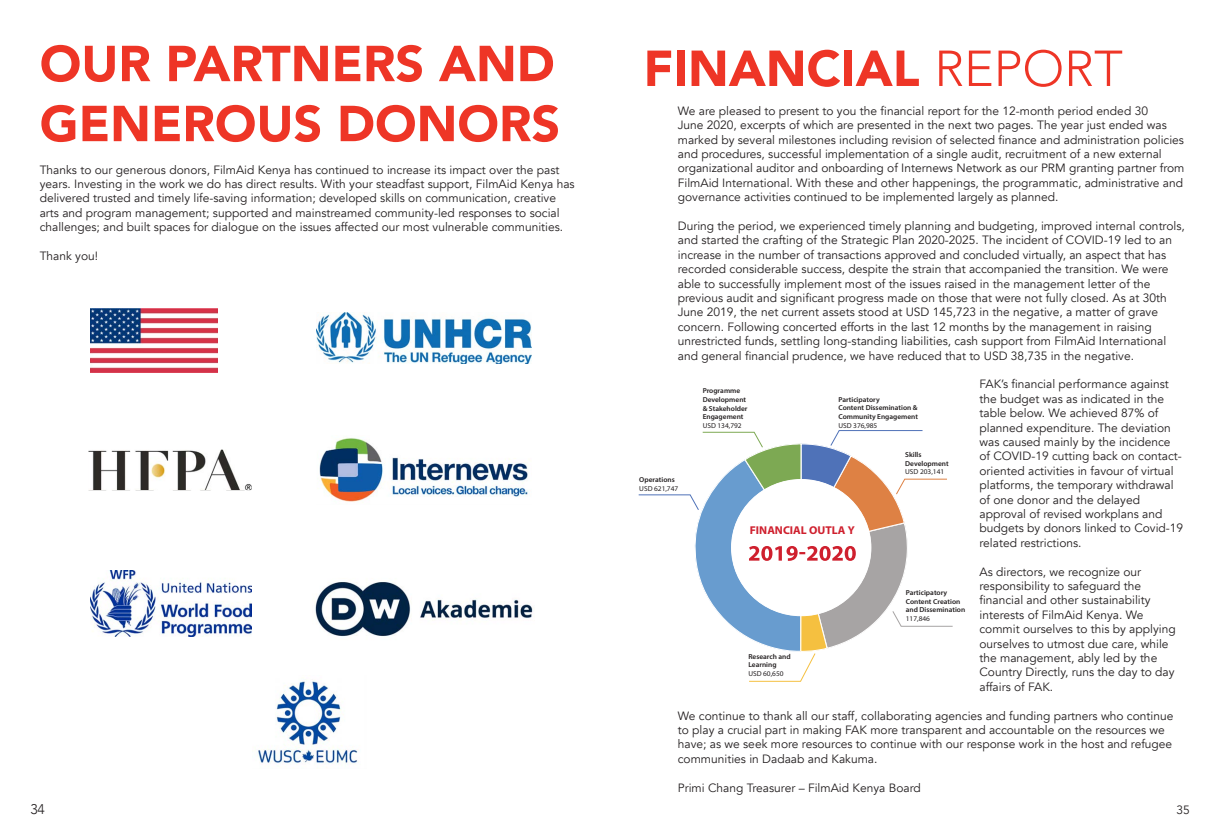
<style>
.page{position:relative;width:1215px;height:828px;background:#fff}
.page>*{position:absolute;margin:0;border:0;box-sizing:border-box;transform-origin:0 0}
.t1{font:900 50px "Avenir";color:#ee3526}
.t2{font:300 14px "Avenir";color:#231f20}
.t3{font:12px/14.4px "Avenir";color:#231f20}
.t4{font:700 11.4px "Myriad Pro";color:#cf202e}
.t5{font:600 7.2px/8.6px "Myriad Pro";color:#231f20}
.t6{font:7.2px "Myriad Pro";color:#231f20}
.s1{font-weight:300}
</style>
<div class="page">
<img style="left:90px;top:308px;width:128px;height:65px">
<img style="left:317px;top:312px;width:214px;height:52px">
<img style="left:319px;top:438px;width:209px;height:64px">
<img style="left:258px;top:681px;width:101px;height:83px">
<img style="left:88px;top:450px;width:163px;height:40px">
<img style="left:90px;top:571px;width:161px;height:66px">
<img style="left:315px;top:582px;width:218px;height:55px">
<svg style="left:638px;top:430px;width:315px;height:252px"></svg>
<p class="t1" style="left:40px;top:21px;width:516px">OUR PARTNERS AND</p>
<p class="t1" style="left:40px;top:81px;width:522px">GENEROUS DONORS</p>
<p class="t3" style="left:40px;top:162px;width:536px">Thanks to our generous donors, FilmAid Kenya has continued to increase its impact over the past years. Investing in the work we do has direct results. With your steadfast support, FilmAid Kenya has delivered trusted and timely life-saving information; developed skills on communication, creative arts and program management; supported and mainstreamed community-led responses to social challenges; and built spaces for dialogue on the issues affected our most vulnerable communities.</p>
<p class="t3" style="left:40px;top:249px;width:60px">Thank you!</p>
<p class="t1" style="left:643px;top:26px;width:481px">FINANCIAL <span class="s1">REPORT</span></p>
<p class="t3" style="left:677px;top:104px;width:508px">We are pleased to present to you the financial report for the 12-month period ended 30<br>June 2020, excerpts of which are presented in the next two pages. The year just ended was marked by several milestones including revision of selected finance and administration policies and procedures, successful implementation of a single audit, recruitment of a new external organizational auditor and onboarding of Internews Network as our PRM granting partner from FilmAid International. With these and other happenings, the programmatic, administrative and governance activities continued to be implemented largely as planned.</p>
<p class="t3" style="left:677px;top:219px;width:508px">During the period, we experienced timely planning and budgeting, improved internal controls, and started the crafting of the Strategic Plan 2020-2025. The incident of COVID-19 led to an increase in the number of transactions approved and concluded virtually, an aspect that has recorded considerable success, despite the strain that accompanied the transition. We were able to successfully implement most of the issues raised in the management letter of the previous audit and significant progress made on those that were not fully closed. As at 30th June 2019, the net current assets stood at USD 145,723 in the negative, a matter of grave concern. Following concerted efforts in the last 12 months by the management in raising unrestricted funds, settling long-standing liabilities, cash support from FilmAid International and general financial prudence, we have reduced that to USD 38,735 in the negative.</p>
<p class="t3" style="left:979px;top:377px;width:205px">FAK’s financial performance against the budget was as indicated in the table below. We achieved 87% of planned expenditure. The deviation was caused mainly by the incidence of COVID-19 cutting back on contact&shy;oriented activities in favour of virtual platforms, the temporary withdrawal of one donor and the delayed approval of revised workplans and budgets by donors linked to Covid-19 related restrictions.</p>
<p class="t3" style="left:979px;top:564px;width:198px">As directors, we recognize our responsibility to safeguard the financial and other sustainability interests of FilmAid Kenya. We commit ourselves to this by applying ourselves to utmost due care, while the management, ably led by the<br>Country Directly, runs the day to day affairs of FAK.</p>
<p class="t3" style="left:677px;top:708px;width:497px">We continue to thank all our staff, collaborating agencies and funding partners who continue to play a crucial part in making FAK more transparent and accountable on the resources we have; as we seek more resources to continue with our response work in the host and refugee communities in Dadaab and Kakuma.</p>
<p class="t3" style="left:677px;top:780px;width:244px">Primi Chang Treasurer – FilmAid Kenya Board</p>
<p class="t5" style="left:702px;top:387px;width:46px">Programme<br>Development &amp; Stakeholder<br>Engagement</p>
<p class="t6" style="left:702px;top:421px;width:41px">USD 134,792</p>
<p class="t5" style="left:838px;top:395px;width:81px">Participatory<br>Content Dissemination &amp;<br>Community Engagement</p>
<p class="t6" style="left:838px;top:421px;width:41px">USD 376,985</p>
<p class="t5" style="left:905px;top:450px;width:45px">Skills<br>Development</p>
<p class="t6" style="left:905px;top:468px;width:41px">USD 203,141</p>
<p class="t5" style="left:639px;top:475px;width:37px">Operations</p>
<p class="t6" style="left:639px;top:484px;width:41px">USD 621,747</p>
<p class="t4" style="left:749px;top:523px;width:106px">FINANCIAL OUTLA Y</p>
<p class="t5" style="left:905px;top:588px;width:61px">Participatory<br>Content Creation and Dissemination</p>
<p class="t6" style="left:905px;top:614px;width:26px">117,846</p>
<p class="t5" style="left:748px;top:652px;width:44px">Research and<br>Learning</p>
<p class="t6" style="left:748px;top:669px;width:37px">USD 60,650</p>
<p class="t2" style="left:30px;top:800px;width:16px">34</p>
<p class="t3" style="left:1176px;top:803px;width:15px">35</p>
</div>
